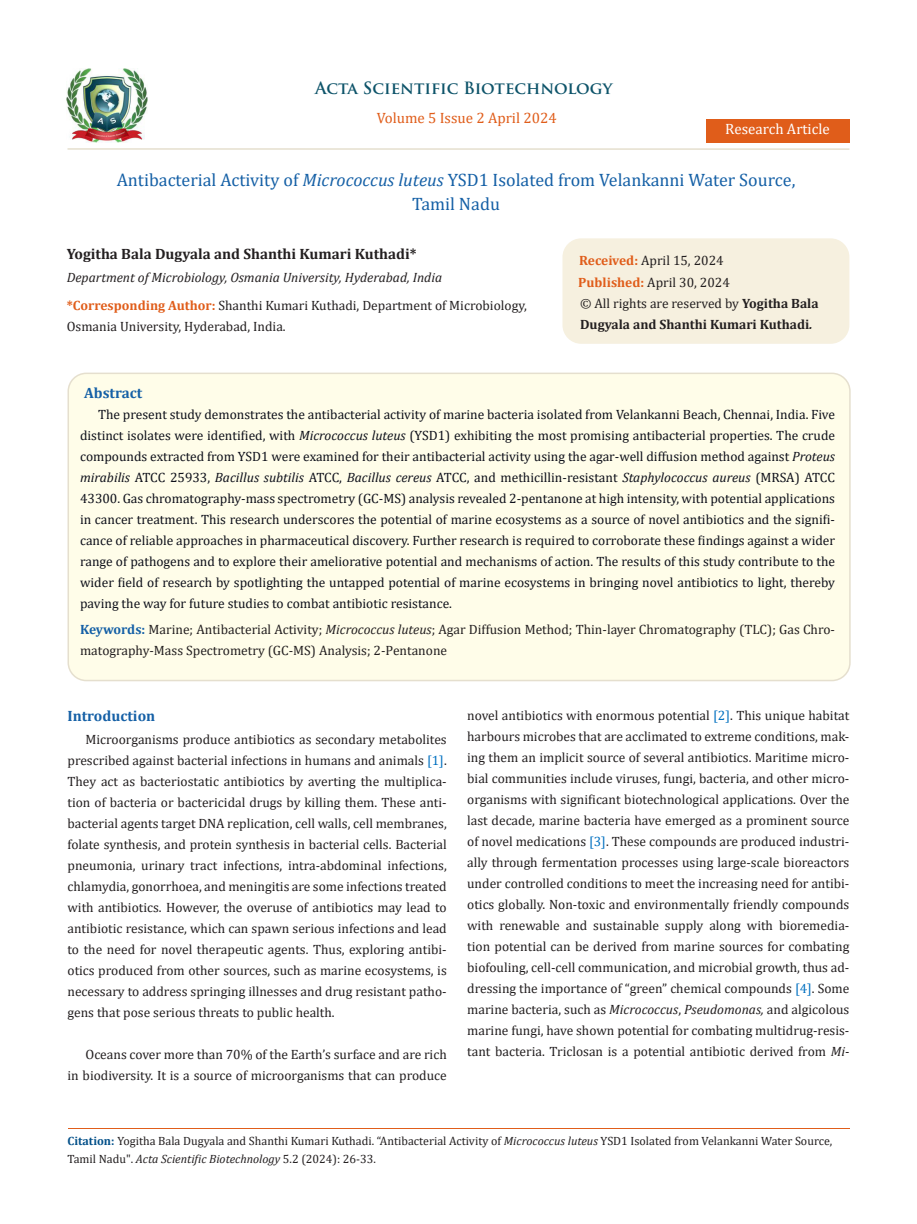
<style>
.page{position:relative;width:917px;height:1224px;background:#fff}
.page>*{position:absolute;margin:0;border:0;box-sizing:border-box;transform-origin:0 0}
.t1{font:18px/24px "Cambria";color:#1560a6;text-align:center}
.t2{font:700 16.5px "Trajan Pro";color:#0e546a}
.t3{font:700 15px "Cambria";color:#231f20}
.t4{font:15px "Cambria";color:#e05d1a}
.List_Paragraph{font:700 15px "Cambria";color:#1560a6}
.t5{font:15px "Cambria";color:#fff}
.No_Spacing{font:13.5px/21px "Cambria";color:#231f20}
.No_Spacing-2{font:13.5px/21px "Cambria";color:#0e101a;text-align:justify}
.t6{font:700 13.5px/21px "Cambria";color:#231f20}
.t7{font:italic 13.5px "Cambria";color:#231f20}
.t8{font:12px/18px "Cambria";color:#231f20}
.s1{font-style:italic}
.s2{font-weight:700;color:#e05d1a}
.s3{font-weight:400}
.s4{font-weight:700;color:#1560a6}
.s5{color:#0070c0}
.s6{font-weight:700;color:#035089}
</style>
<div class="page">
<img style="left:67px;top:68px;width:80px;height:74px">
<div style="left:705px;top:119px;width:144px;height:23px;background:#e05d1a"></div>
<div style="left:563px;top:239px;width:285px;height:104px;background:#f6f0df;border-radius:18px"></div>
<div style="left:562px;top:238px;width:287px;height:106px;border:2px solid #f6f0df;border-radius:18px"></div>
<div style="left:68px;top:373px;width:781px;height:308px;background:#fffde9;border-radius:18px"></div>
<div style="left:67px;top:373px;width:783px;height:308px;border:2px solid #e5dfce;border-radius:18px"></div>
<hr style="left:68px;top:1129px;width:781px;height:1px;background:#e05d1a">
<hr style="left:67px;top:148px;width:782px;height:2px;background:#e5dfce">
<p class="t2" style="left:315px;top:77px;width:299px">Acta Scientific Biotechnology</p>
<p class="t4" style="left:376px;top:109px;width:182px">Volume 5 Issue 2 April 2024</p>
<p class="t5" style="left:725px;top:120px;width:106px">Research Article</p>
<p class="t1" style="left:117px;top:168px;width:680px">Antibacterial Activity of <span class="s1">Micrococcus luteus</span> YSD1 Isolated from Velankanni Water Source,<br>Tamil Nadu</p>
<p class="t3" style="left:67px;top:243px;width:351px">Yogitha Bala Dugyala and Shanthi Kumari Kuthadi*</p>
<p class="t7" style="left:67px;top:268px;width:377px">Department of Microbiology, Osmania University, Hyderabad, India</p>
<p class="No_Spacing" style="left:67px;top:295px;width:461px"><span class="s2">*Corresponding Author:</span> Shanthi Kumari Kuthadi, Department of Microbiology,<br>Osmania University, Hyderabad, India.</p>
<p class="No_Spacing" style="left:579px;top:250px;width:146px"><span class="s2">Received:</span> April 15, 2024</p>
<p class="No_Spacing" style="left:578px;top:272px;width:153px"><span class="s2">Published:</span> April 30, 2024</p>
<p class="t6" style="left:580px;top:293px;width:240px"><span class="s3">© All rights are reserved by</span> Yogitha Bala<br>Dugyala and Shanthi Kumari Kuthadi<span class="s1">.</span></p>
<p class="List_Paragraph" style="left:84px;top:382px;width:60px">Abstract</p>
<p class="No_Spacing-2" style="left:80px;top:404px;width:756px;text-indent:18px">The present study demonstrates the antibacterial activity of marine bacteria isolated from Velankanni Beach, Chennai, India. Five distinct isolates were identified, with <span class="s1">Micrococcus luteus</span> (YSD1) exhibiting the most promising antibacterial properties. The crude compounds extracted from YSD1 were examined for their antibacterial activity using the agar-well diffusion method against <span class="s1">Proteus mirabilis</span> ATCC 25933, <span class="s1">Bacillus subtilis</span> ATCC, <span class="s1">Bacillus cereus</span> ATCC, and methicillin-resistant <span class="s1">Staphylococcus aureus</span> (MRSA) ATCC 43300. Gas chromatography-mass spectrometry (GC-MS) analysis revealed 2-pentanone at high intensity, with potential applications in cancer treatment. This research underscores the potential of marine ecosystems as a source of novel antibiotics and the signifi&shy;cance of reliable approaches in pharmaceutical discovery. Further research is required to corroborate these findings against a wider range of pathogens and to explore their ameliorative potential and mechanisms of action. The results of this study contribute to the wider field of research by spotlighting the untapped potential of marine ecosystems in bringing novel antibiotics to light, thereby paving the way for future studies to combat antibiotic resistance.</p>
<p class="No_Spacing" style="left:80px;top:618px;width:756px"><span class="s4">Keywords:</span> Marine; Antibacterial Activity; <span class="s1">Micrococcus luteus</span>; Agar Diffusion Method; Thin-layer Chromatography (TLC); Gas Chro&shy;matography-Mass Spectrometry (GC-MS) Analysis; 2-Pentanone</p>
<p class="List_Paragraph" style="left:67px;top:705px;width:89px">Introduction</p>
<p class="No_Spacing" style="left:67px;top:729px;width:381px;text-align:justify;text-indent:18px">Microorganisms produce antibiotics as secondary metabolites prescribed against bacterial infections in humans and animals <span class="s5">[1]</span>.<br>They act as bacteriostatic antibiotics by averting the multiplica&shy;tion of bacteria or bactericidal drugs by killing them. These anti&shy;bacterial agents target DNA replication, cell walls, cell membranes, folate synthesis, and protein synthesis in bacterial cells. Bacterial pneumonia, urinary tract infections, intra-abdominal infections, chlamydia, gonorrhoea, and meningitis are some infections treated with antibiotics. However, the overuse of antibiotics may lead to antibiotic resistance, which can spawn serious infections and lead to the need for novel therapeutic agents. Thus, exploring antibi&shy;otics produced from other sources, such as marine ecosystems, is necessary to address springing illnesses and drug resistant patho&shy;gens that pose serious threats to public health.</p>
<p class="No_Spacing" style="left:67px;top:1044px;width:381px;text-align:right">Oceans cover more than 70% of the Earth’s surface and are rich<br>in biodiversity. It is a source of microorganisms that can produce</p>
<p class="No_Spacing" style="left:467px;top:705px;width:384px;text-align:justify">novel antibiotics with enormous potential <span class="s5">[2]</span>. This unique habitat harbours microbes that are acclimated to extreme conditions, mak&shy;ing them an implicit source of several antibiotics. Maritime micro&shy;bial communities include viruses, fungi, bacteria, and other micro&shy;organisms with significant biotechnological applications. Over the last decade, marine bacteria have emerged as a prominent source of novel medications <span class="s5">[3]</span>. These compounds are produced industri&shy;ally through fermentation processes using large-scale bioreactors under controlled conditions to meet the increasing need for antibi&shy;otics globally. Non-toxic and environmentally friendly compounds with renewable and sustainable supply along with bioremedia&shy;tion potential can be derived from marine sources for combating biofouling, cell-cell communication, and microbial growth, thus ad&shy;dressing the importance of “green” chemical compounds <span class="s5">[4]</span>. Some marine bacteria, such as <span class="s1">Micrococcus</span>, <span class="s1">Pseudomonas,</span> and algicolous marine fungi, have shown potential for combating multidrug-resis&shy;tant bacteria. Triclosan is a potential antibiotic derived from <span class="s1">Mi-</span></p>
<p class="t8" style="left:68px;top:1132px;width:766px"><span class="s6">Citation:</span> Yogitha Bala Dugyala and Shanthi Kumari Kuthadi. “Antibacterial Activity of <span class="s1">Micrococcus luteus</span> YSD1 Isolated from Velankanni Water Source,<br>Tamil Nadu". <span class="s1">Acta Scientific Biotechnology</span> 5.2 (2024): 26-33.</p>
</div>
